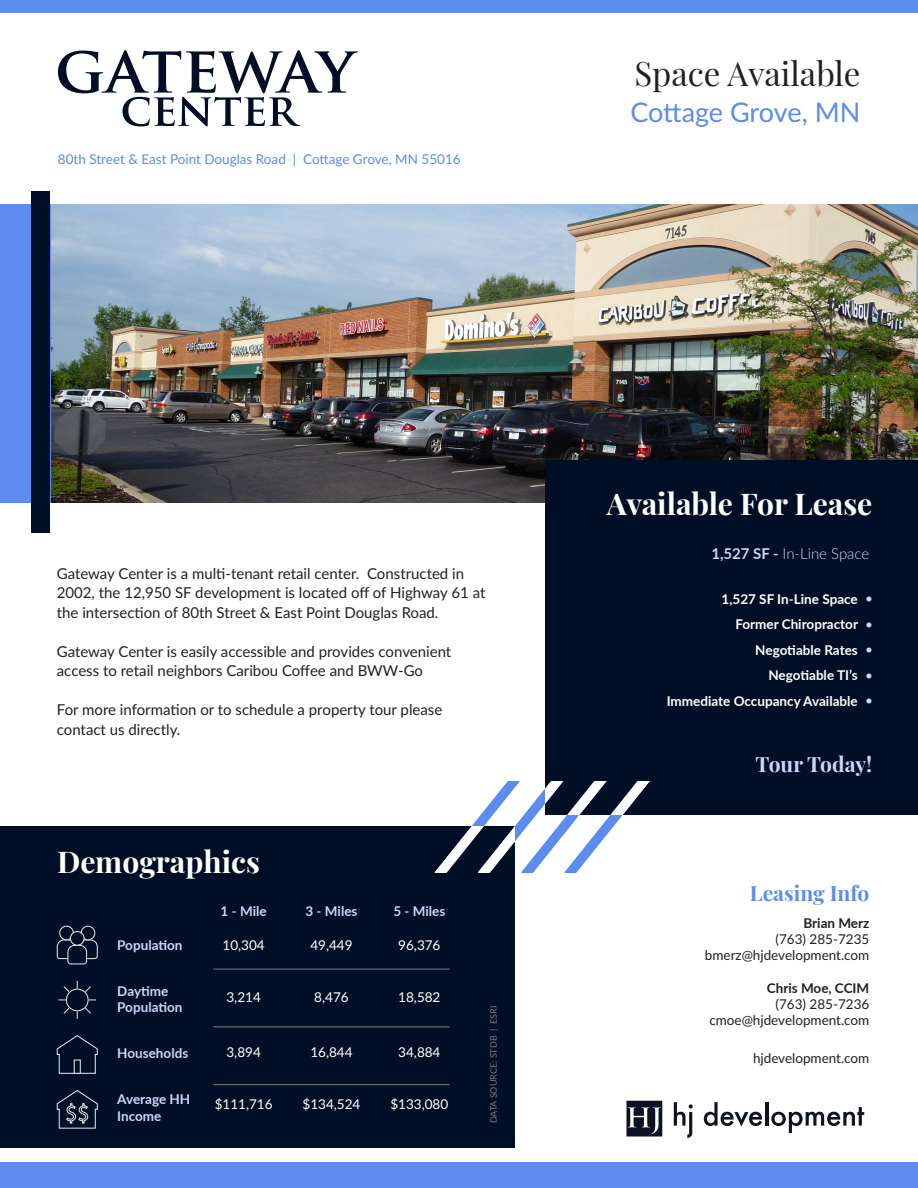
<style>
.page{position:relative;width:918px;height:1188px;background:#fff}
.page>*{position:absolute;margin:0;border:0;box-sizing:border-box;transform-origin:0 0}
.t1{font:33px "Playfair Display";color:#231f20}
.t2{font:700 30px "Playfair Display";color:#fff}
.t3{font:27px "Lato";letter-spacing:-.01em;color:#5c8ced}
.t4{font:700 21px "Playfair Display";color:#5c8ced}
.t5{font:700 21px "Playfair Display";color:#c7d9fa}
.t6{font:15px/19.5px "Lato";color:#231f20}
.t7{font:300 15px "Lato";color:#c7d9fa}
.t8{font:700 13.5px "Lato";color:#fff}
.t9{font:13.5px "Lato";color:#231f20}
.t10{font:13.5px "Lato";color:#fff}
.t11{font:700 13.5px "Lato";color:#c7d9fa}
.t12{font:13.5px "Lato";color:#5c8ced}
.t13{font:700 13.5px "Lato";color:#231f20}
.t14{font:13.5px "Lato";color:#c7d9fa}
.t15{font:9px "Lato";color:#7a7a7a}
.s1{font-weight:700}
</style>
<div class="page">
<img style="left:50px;top:204px;width:868px;height:299px">
<div style="left:0;top:827px;width:515px;height:321px;background:#000f26"></div>
<div style="left:0;top:0;width:918px;height:13px;background:#5c8ced"></div>
<div style="left:0;top:1163px;width:918px;height:25px;background:#5c8ced"></div>
<div style="left:59px;top:926px;width:15px;height:14px;border:1px solid #ebebeb;border-radius:50%"></div>
<div style="left:81px;top:926px;width:14px;height:14px;border:1px solid #ebebeb;border-radius:50%"></div>
<svg style="left:56px;top:939px;width:42px;height:26px"></svg>
<div style="left:70px;top:932px;width:14px;height:13px;background:#000f26;border-radius:50%"></div>
<div style="left:70px;top:931px;width:14px;height:15px;border:1px solid #ebebeb;border-radius:50%"></div>
<svg style="left:56px;top:1035px;width:42px;height:39px"></svg>
<div style="left:74px;top:1060px;width:7px;height:14px;background:#000f26;border:1px solid #ebebeb"></div>
<svg style="left:58px;top:981px;width:39px;height:38px"></svg>
<svg style="left:56px;top:1090px;width:42px;height:39px"></svg>
<hr style="left:213px;top:969px;width:237px;height:1px;background:#7a7a7a">
<hr style="left:213px;top:1027px;width:237px;height:1px;background:#7a7a7a">
<hr style="left:213px;top:1084px;width:237px;height:1px;background:#7a7a7a">
<div style="left:545px;top:461px;width:373px;height:354px;background:#000f26"></div>
<svg style="left:429px;top:782px;width:220px;height:90px"></svg>
<div style="left:0;top:204px;width:50px;height:299px;background:#5c8ced"></div>
<div style="left:31px;top:191px;width:19px;height:342px;background:#000f26"></div>
<svg style="left:674px;top:1102px;width:19px;height:36px"></svg>
<svg style="left:704px;top:1102px;width:58px;height:25px"></svg>
<hr style="left:765px;top:1102px;width:3px;height:24px;background:#0d1126">
<svg style="left:771px;top:1107px;width:93px;height:26px"></svg>
<svg style="left:626px;top:1101px;width:36px;height:36px"></svg>
<svg style="left:58px;top:50px;width:300px;height:76px"></svg>
<p class="t12" style="left:58px;top:149px;width:404px">80th Street &amp; East Point Douglas Road | Cottage Grove, MN 55016</p>
<p class="t1" style="left:634px;top:48px;width:228px">Space Available</p>
<p class="t3" style="left:630px;top:93px;width:231px">Cottage Grove, MN</p>
<p class="t6" style="left:57px;top:563px;width:430px">Gateway Center is a multi-tenant retail center. Constructed in<br>2002, the 12,950 SF development is located off of Highway 61 at the intersection of 80th Street &amp; East Point Douglas Road.</p>
<p class="t6" style="left:57px;top:641px;width:396px">Gateway Center is easily accessible and provides convenient access to retail neighbors Caribou Coffee and BWW-Go</p>
<p class="t6" style="left:57px;top:700px;width:387px">For more information or to schedule a property tour please contact us directly.</p>
<p class="t2" style="left:57px;top:838px;width:204px">Demographics</p>
<p class="t11" style="left:117px;top:935px;width:67px">Population</p>
<p class="t11" style="left:117px;top:981px;width:53px">Daytime</p>
<p class="t11" style="left:117px;top:997px;width:67px">Population</p>
<p class="t11" style="left:117px;top:1043px;width:72px">Households</p>
<p class="t11" style="left:117px;top:1090px;width:75px">Average HH</p>
<p class="t11" style="left:117px;top:1106px;width:46px">Income</p>
<p class="t11" style="left:221px;top:901px;width:48px">1 - Mile</p>
<p class="t10" style="left:223px;top:935px;width:44px">10,304</p>
<p class="t10" style="left:226px;top:987px;width:36px">3,214</p>
<p class="t10" style="left:226px;top:1043px;width:36px">3,894</p>
<p class="t10" style="left:215px;top:1095px;width:59px">$111,716</p>
<p class="t11" style="left:306px;top:901px;width:54px">3 - Miles</p>
<p class="t10" style="left:310px;top:935px;width:44px">49,449</p>
<p class="t10" style="left:314px;top:987px;width:36px">8,476</p>
<p class="t10" style="left:310px;top:1043px;width:44px">16,844</p>
<p class="t10" style="left:303px;top:1095px;width:59px">$134,524</p>
<p class="t11" style="left:393px;top:901px;width:54px">5 - Miles</p>
<p class="t10" style="left:398px;top:935px;width:44px">96,376</p>
<p class="t10" style="left:398px;top:987px;width:44px">18,582</p>
<p class="t10" style="left:398px;top:1043px;width:44px">34,884</p>
<p class="t10" style="left:390px;top:1095px;width:59px">$133,080</p>
<p class="t15" style="left:487px;top:1123px;width:119px;rotate:-90deg">DATA SOURCE: STDB | ESRI</p>
<p class="t2" style="left:607px;top:480px;width:267px">Available For Lease</p>
<p class="t7" style="left:711px;top:543px;width:159px"><span class="s1">1,527 SF -</span> In-Line Space</p>
<p class="t8" style="left:722px;top:589px;width:138px">1,527 SF In-Line Space</p>
<p class="t8" style="left:735px;top:614px;width:124px">Former Chiropractor</p>
<p class="t8" style="left:755px;top:640px;width:104px">Negotiable Rates</p>
<p class="t8" style="left:768px;top:665px;width:91px">Negotiable TI’s</p>
<p class="t8" style="left:667px;top:691px;width:193px">Immediate Occupancy Available</p>
<p class="t14" style="left:865px;top:589px;width:9px">•</p>
<p class="t14" style="left:865px;top:614px;width:9px">•</p>
<p class="t14" style="left:865px;top:640px;width:9px">•</p>
<p class="t14" style="left:865px;top:665px;width:9px">•</p>
<p class="t14" style="left:865px;top:691px;width:9px">•</p>
<p class="t5" style="left:756px;top:747px;width:118px">Tour Today!</p>
<p class="t4" style="left:750px;top:876px;width:121px">Leasing Info</p>
<p class="t13" style="left:803px;top:913px;width:67px">Brian Merz</p>
<p class="t9" style="left:775px;top:929px;width:95px">(763) 285-7235</p>
<p class="t9" style="left:705px;top:946px;width:166px">bmerz@hjdevelopment.com</p>
<p class="t13" style="left:767px;top:978px;width:104px">Chris Moe, CCIM</p>
<p class="t9" style="left:775px;top:994px;width:95px">(763) 285-7236</p>
<p class="t9" style="left:709px;top:1010px;width:162px">cmoe@hjdevelopment.com</p>
<p class="t9" style="left:753px;top:1048px;width:118px">hjdevelopment.com</p>
</div>
